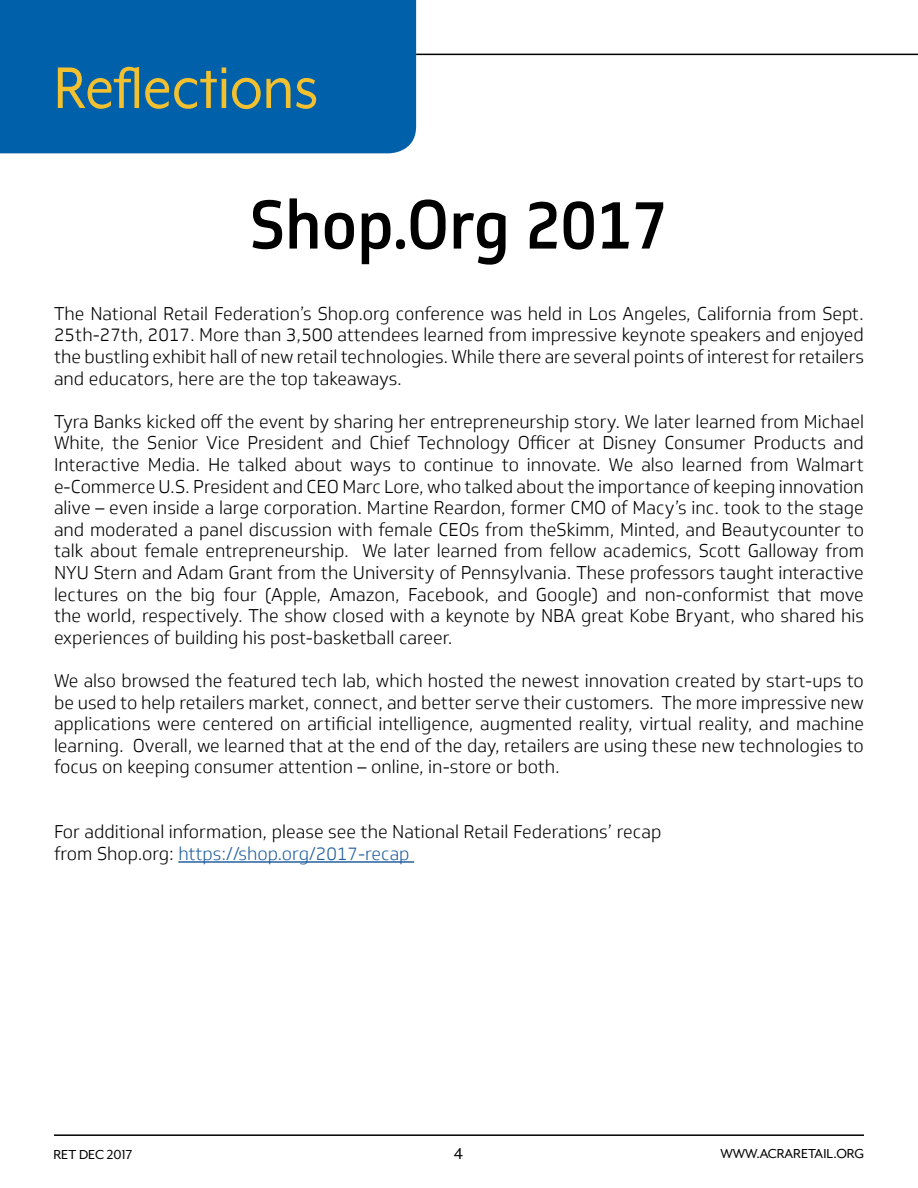
<style>
.page{position:relative;width:918px;height:1188px;background:#fff}
.page>*{position:absolute;margin:0;border:0;box-sizing:border-box;transform-origin:0 0}
.t1{font:500 67.5px "Soleto";color:#000;scale:.9 1}
.t2{font:67.5px "Mr Eaves XL Mod OT";color:#f3c130;scale:.9 1}
.t3{font:300 18px/21.6px "Soleto";color:#000;text-align:justify}
.t4{font:18px "Mr Eaves XL Mod OT";color:#000}
.t5{font:15px "Mr Eaves XL Mod OT";color:#000}
.s1{color:#215e9e}
</style>
<div class="page">
<div style="left:0;top:0;width:416px;height:153px;background:#0060a9"></div>
<hr style="left:416px;top:54px;width:502px;height:1px;background:#000">
<hr style="left:178px;top:861px;width:236px;height:2px;background:#215e9e">
<hr style="left:54px;top:1134px;width:810px;height:2px;background:#000">
<h1 class="t2" style="left:54px;top:54px;width:295px">Reflections</h1>
<h1 class="t1" style="left:250px;top:183px;width:466px">Shop.Org 2017</h1>
<p class="t3" style="left:54px;top:303px;width:812px">The National Retail Federation’s Shop.org conference was held in Los Angeles, California from Sept.<br>25th-27th, 2017. More than 3,500 attendees learned from impressive keynote speakers and enjoyed the bustling exhibit hall of new retail technologies. While there are several points of interest for retailers and educators, here are the top takeaways.</p>
<p class="t3" style="left:54px;top:411px;width:812px">Tyra Banks kicked off the event by sharing her entrepreneurship story. We later learned from Michael White, the Senior Vice President and Chief Technology Officer at Disney Consumer Products and Interactive Media. He talked about ways to continue to innovate. We also learned from Walmart e-Commerce U.S. President and CEO Marc Lore, who talked about the importance of keeping innovation alive – even inside a large corporation. Martine Reardon, former CMO of Macy’s inc. took to the stage and moderated a panel discussion with female CEOs from theSkimm, Minted, and Beautycounter to talk about female entrepreneurship. We later learned from fellow academics, Scott Galloway from NYU Stern and Adam Grant from the University of Pennsylvania. These professors taught interactive lectures on the big four (Apple, Amazon, Facebook, and Google) and non-conformist that move the world, respectively. The show closed with a keynote by NBA great Kobe Bryant, who shared his experiences of building his post-basketball career.</p>
<p class="t3" style="left:54px;top:670px;width:812px">We also browsed the featured tech lab, which hosted the newest innovation created by start-ups to be used to help retailers market, connect, and better serve their customers. The more impressive new applications were centered on artificial intelligence, augmented reality, virtual reality, and machine learning. Overall, we learned that at the end of the day, retailers are using these new technologies to focus on keeping consumer attention – online, in-store or both.</p>
<p class="t3" style="left:54px;top:821px;width:609px">For additional information, please see the National Retail Federations’ recap from Shop.org: <span class="s1">https://shop.org/2017-recap</span></p>
<p class="t5" style="left:54px;top:1147px;width:80px">RET DEC 2017</p>
<p class="t4" style="left:454px;top:1144px;width:11px">4</p>
<p class="t5" style="left:720px;top:1146px;width:145px">WWW.ACRARETAIL.ORG</p>
</div>
